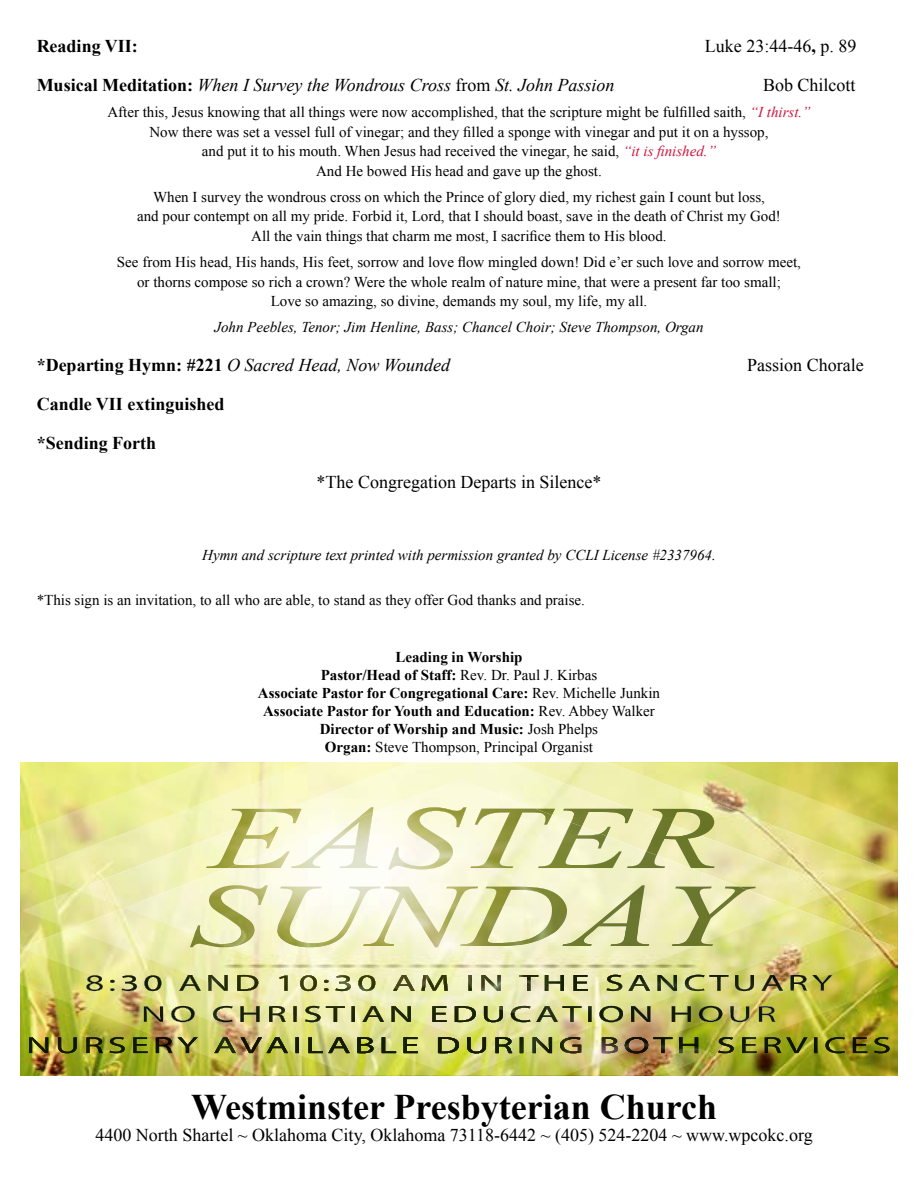
<style>
.page{position:relative;width:918px;height:1188px;background:#fff}
.page>*{position:absolute;margin:0;border:0;box-sizing:border-box;transform-origin:0 0}
.t1{font:700 36px "Times New Roman";color:#000}
.t2{font:18px "Times New Roman";color:#000}
.t3{font:italic 18px "Times New Roman";color:#000}
.t4{font:700 18px/39px "Times New Roman";color:#000}
.t5{font:15px/19.5px "Times New Roman";color:#000;text-align:center}
.t6{font:700 15px/18px "Times New Roman";color:#000;text-align:center}
.t7{font:italic 15px "Times New Roman";color:#000}
.s1{font-weight:700}
.s2{font-weight:700;font-style:normal}
.s3{font-style:normal}
.s4{font-style:italic;color:#d0133c}
.s5{font-weight:400}
</style>
<div class="page">
<img style="left:76px;top:762px;width:767px;height:18px">
<img style="left:69px;top:1037px;width:780px;height:38px">
<img style="left:20px;top:780px;width:878px;height:257px">
<p class="t4" style="left:37px;top:26px;width:103px">Reading VII:</p>
<p class="t2" style="left:705px;top:34px;width:153px">Luke 23:44-46<span class="s1">,</span> p. 89</p>
<p class="t3" style="left:37px;top:73px;width:579px"><span class="s2">Musical Meditation:</span> When I Survey the Wondrous Cross <span class="s3">from</span> St. John Passion</p>
<p class="t2" style="left:763px;top:73px;width:94px">Bob Chilcott</p>
<p class="t5" style="left:107px;top:102px;width:705px">After this, Jesus knowing that all things were now accomplished, that the scripture might be fulfilled saith, <span class="s4">“I thirst.” </span>Now there was set a vessel full of vinegar; and they filled a sponge with vinegar and put it on a hyssop,<br>and put it to his mouth. When Jesus had received the vinegar, he said, <span class="s4">“it is finished.”<br></span>And He bowed His head and gave up the ghost.</p>
<p class="t5" style="left:137px;top:187px;width:645px">When I survey the wondrous cross on which the Prince of glory died, my richest gain I count but loss,<br>and pour contempt on all my pride. Forbid it, Lord, that I should boast, save in the death of Christ my God!<br>All the vain things that charm me most, I sacrifice them to His blood.</p>
<p class="t5" style="left:117px;top:252px;width:686px">See from His head, His hands, His feet, sorrow and love flow mingled down! Did e’er such love and sorrow meet, or thorns compose so rich a crown? Were the whole realm of nature mine, that were a present far too small;<br>Love so amazing, so divine, demands my soul, my life, my all.</p>
<p class="t7" style="left:214px;top:317px;width:491px">John Peebles, Tenor; Jim Henline, Bass; Chancel Choir; Steve Thompson, Organ</p>
<p class="t3" style="left:37px;top:353px;width:415px"><span class="s2">*Departing Hymn: #221</span> O Sacred Head, Now Wounded</p>
<p class="t2" style="left:747px;top:353px;width:118px">Passion Chorale</p>
<p class="t4" style="left:37px;top:384px;width:189px">Candle VII extinguished *Sending Forth</p>
<p class="t2" style="left:317px;top:470px;width:286px">*The Congregation Departs in Silence*</p>
<p class="t7" style="left:202px;top:545px;width:515px">Hymn and scripture text printed with permission granted by CCLI License #2337964.</p>
<p class="t5" style="left:37px;top:590px;width:550px">*This sign is an invitation, to all who are able, to stand as they offer God thanks and praise.</p>
<p class="t6" style="left:258px;top:647px;width:404px">Leading in Worship<br>Pastor/Head of Staff: <span class="s5">Rev. Dr. Paul J. Kirbas<br></span>Associate Pastor for Congregational Care: <span class="s5">Rev. Michelle Junkin </span>Associate Pastor for Youth and Education: <span class="s5">Rev. Abbey Walker </span>Director of Worship and Music: <span class="s5">Josh Phelps<br></span>Organ: <span class="s5">Steve Thompson, Principal Organist</span></p>
<h1 class="t1" style="left:191px;top:1082px;width:527px">Westminster Presbyterian Church</h1>
<p class="t2" style="left:95px;top:1123px;width:719px">4400 North Shartel ~ Oklahoma City, Oklahoma 73118-6442 ~ (405) 524-2204 ~ www.wpcokc.org</p>
</div>
